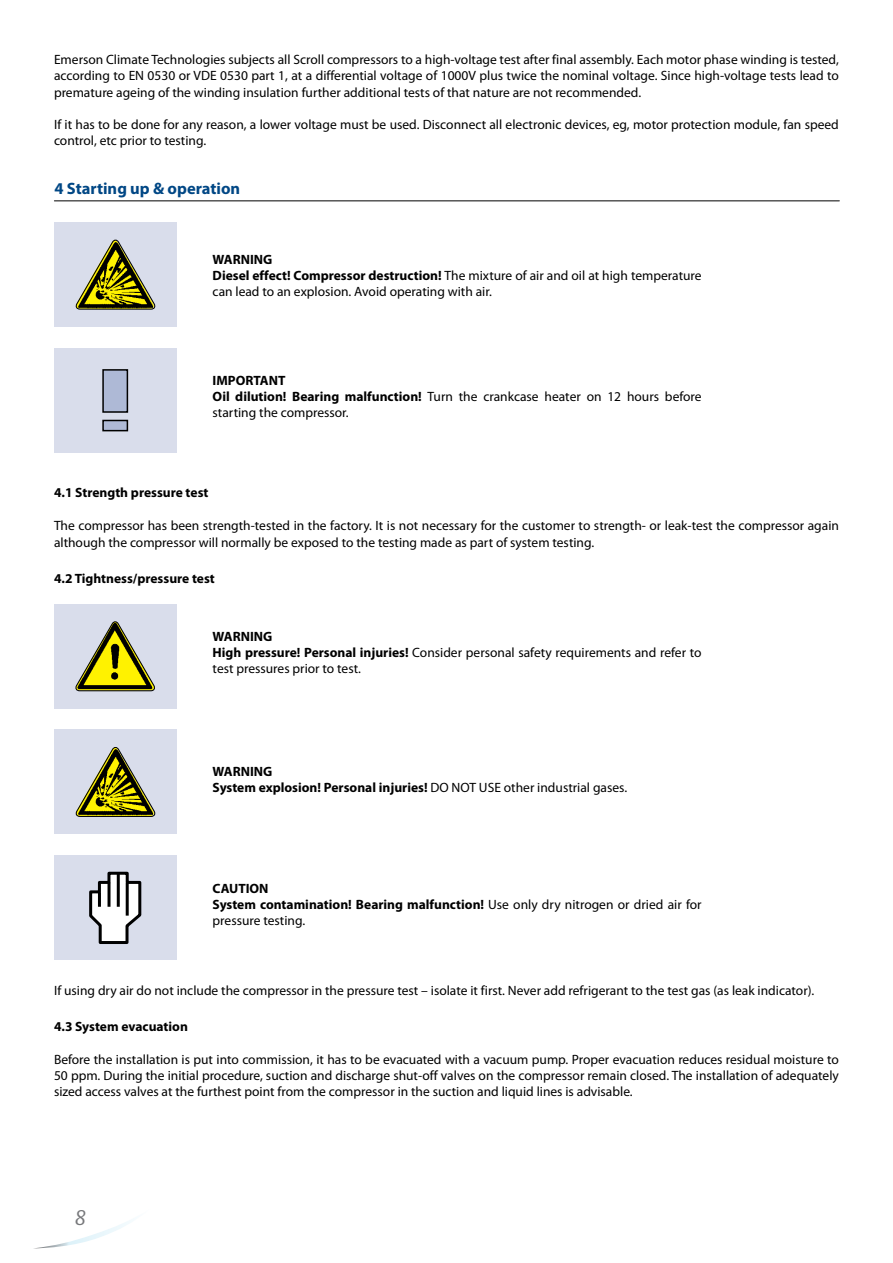
<style>
.page{position:relative;width:893px;height:1263px;background:#fff}
.page>*{position:absolute;margin:0;border:0;box-sizing:border-box;transform-origin:0 0}
.t1{font:italic 21px "DTL Argo T Light";color:#77787b}
.t2{font:700 16.5px "Myriad Pro";color:#004785}
.t3{font:13.5px/16.2px "Myriad Pro";color:#000}
.t4{font:700 13.5px/16.2px "Myriad Pro";color:#000}
.s1{font-weight:700}
.s2{font-weight:400}
</style>
<div class="page">
<hr style="left:54px;top:200px;width:785px;height:1px;background:#000">
<div style="left:54px;top:222px;width:122px;height:105px;background:#d9ddeb"></div>
<div style="left:54px;top:604px;width:122px;height:105px;background:#d9ddeb"></div>
<div style="left:54px;top:348px;width:122px;height:105px;background:#d9ddeb"></div>
<div style="left:54px;top:729px;width:122px;height:105px;background:#d9ddeb"></div>
<div style="left:54px;top:855px;width:122px;height:105px;background:#d9ddeb"></div>
<svg style="left:75px;top:239px;width:81px;height:71px"></svg>
<svg style="left:75px;top:747px;width:81px;height:70px"></svg>
<svg style="left:75px;top:621px;width:80px;height:71px"></svg>
<svg style="left:37px;top:1220px;width:94px;height:28px"></svg>
<svg style="left:102px;top:369px;width:27px;height:63px;background:#959db2"></svg>
<svg style="left:89px;top:871px;width:53px;height:73px"></svg>
<hr style="left:98px;top:892px;width:3px;height:15px;background:#000">
<hr style="left:108px;top:882px;width:3px;height:25px;background:#000">
<hr style="left:117px;top:874px;width:3px;height:33px;background:#000">
<hr style="left:126px;top:883px;width:3px;height:33px;background:#000">
<p class="t3" style="left:54px;top:51px;width:786px;text-align:justify">Emerson Climate Technologies subjects all Scroll compressors to a high-voltage test after final assembly. Each motor phase winding is tested, according to EN 0530 or VDE 0530 part 1, at a differential voltage of 1000V plus twice the nominal voltage. Since high-voltage tests lead to premature ageing of the winding insulation further additional tests of that nature are not recommended.</p>
<p class="t3" style="left:54px;top:116px;width:786px">If it has to be done for any reason, a lower voltage must be used. Disconnect all electronic devices, eg, motor protection module, fan speed control, etc prior to testing.</p>
<p class="t2" style="left:54px;top:178px;width:187px">4 Starting up &amp; operation</p>
<p class="t3" style="left:213px;top:251px;width:490px"><span class="s1">WARNING<br>Diesel effect! Compressor destruction!</span> The mixture of air and oil at high temperature can lead to an explosion. Avoid operating with air.</p>
<p class="t3" style="left:213px;top:372px;width:490px"><span class="s1">IMPORTANT<br>Oil dilution! Bearing malfunction!</span> Turn the crankcase heater on 12 hours before starting the compressor.</p>
<p class="t4" style="left:54px;top:484px;width:156px">4.1 Strength pressure test</p>
<p class="t3" style="left:54px;top:517px;width:786px">The compressor has been strength-tested in the factory. It is not necessary for the customer to strength- or leak-test the compressor again although the compressor will normally be exposed to the testing made as part of system testing.</p>
<p class="t4" style="left:54px;top:569px;width:162px">4.2 Tightness/pressure test</p>
<p class="t3" style="left:213px;top:628px;width:490px"><span class="s1">WARNING<br>High pressure! Personal injuries!</span> Consider personal safety requirements and refer to test pressures prior to test.</p>
<p class="t4" style="left:213px;top:763px;width:416px">WARNING<br>System explosion! Personal injuries! <span class="s2">DO NOT USE other industrial gases.</span></p>
<p class="t3" style="left:213px;top:880px;width:490px"><span class="s1">CAUTION<br>System contamination! Bearing malfunction!</span> Use only dry nitrogen or dried air for pressure testing.</p>
<p class="t3" style="left:54px;top:982px;width:762px">If using dry air do not include the compressor in the pressure test – isolate it first. Never add refrigerant to the test gas (as leak indicator).</p>
<p class="t4" style="left:54px;top:1018px;width:135px">4.3 System evacuation</p>
<p class="t3" style="left:54px;top:1051px;width:786px;text-align:justify">Before the installation is put into commission, it has to be evacuated with a vacuum pump. Proper evacuation reduces residual moisture to 50 ppm. During the initial procedure, suction and discharge shut-off valves on the compressor remain closed. The installation of adequately sized access valves at the furthest point from the compressor in the suction and liquid lines is advisable.</p>
<h1 class="t1" style="left:75px;top:1205px;width:13px">8</h1>
</div>
